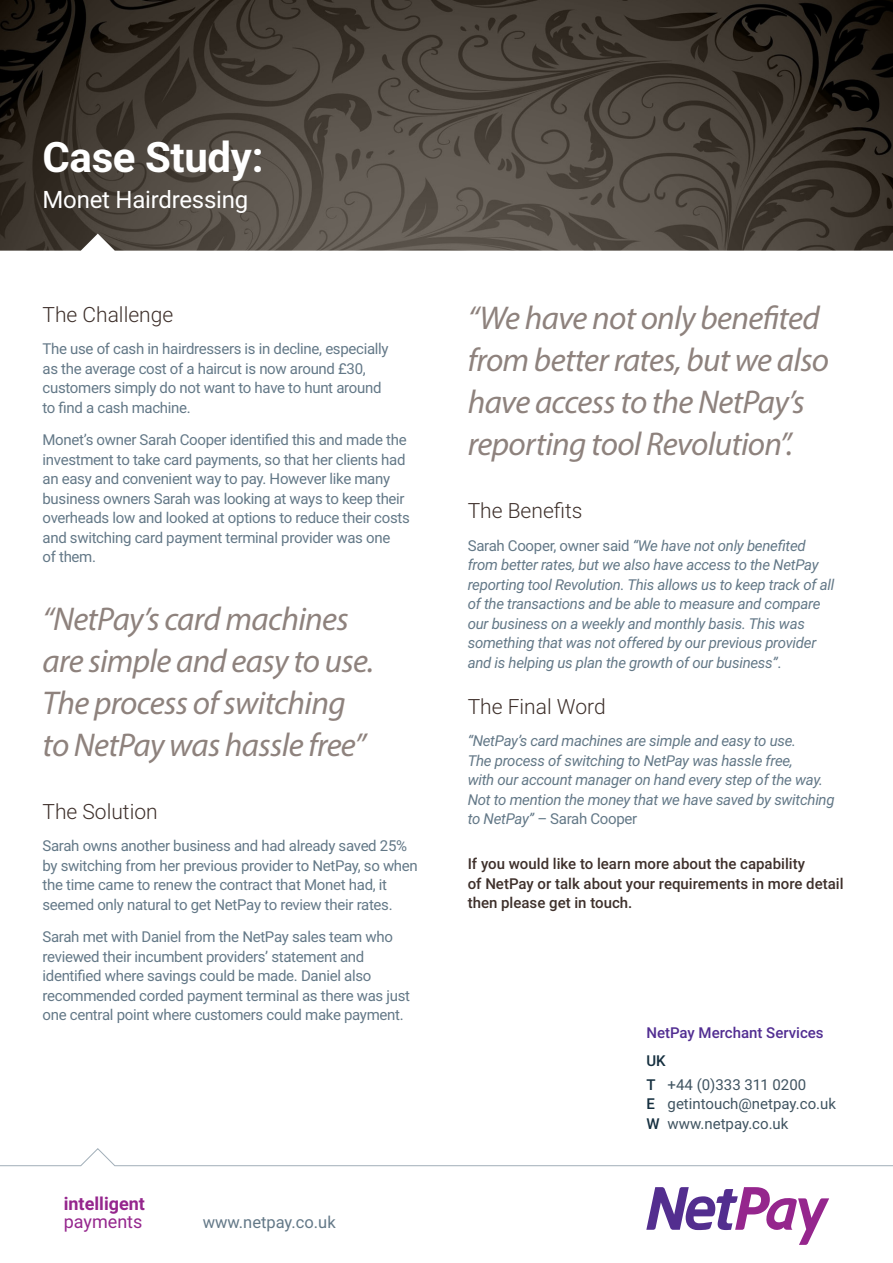
<style>
.page{position:relative;width:893px;height:1263px;background:#fff}
.page>*{position:absolute;margin:0;border:0;box-sizing:border-box;transform-origin:0 0}
.t1{font:700 42px "Roboto";letter-spacing:-.01em;color:#fff}
.t2{font:italic 33px/42px "Myriad Pro";letter-spacing:-.02em;color:#8e827d}
.t3{font:24px "Roboto";letter-spacing:-.01em;color:#fff}
.t4{font:300 21px "Roboto";color:#3e302b}
.t5{font:700 18px/18px "Roboto";color:#95268d}
.t6{font:16.5px "Roboto";color:#637887}
.t7{font:15px/19.5px "Roboto";letter-spacing:-.02em;color:#637887}
.t8{font:italic 15px/19.5px "Roboto";letter-spacing:-.02em;color:#637887}
.t9{font:500 15px/19.5px "Roboto";color:#3e302b}
.t10{font:15px "Roboto";color:#405461}
.t11{font:500 15px "Roboto";color:#522e92}
.t12{font:500 15px "Roboto";color:#152f3f}
.s1{font-weight:400}
.s2{font-style:normal}
.s3{font-weight:500;color:#152f3f}
</style>
<div class="page">
<img style="left:0;top:0;width:893px;height:234px">
<svg style="left:0;top:234px;width:893px;height:17px;background:#5a534c"></svg>
<svg style="left:0;top:1148px;width:893px;height:19px"></svg>
<svg style="left:646px;top:1187px;width:183px;height:58px"></svg>
<p class="t1" style="left:43px;top:127px;width:223px">Case Study:</p>
<p class="t3" style="left:43px;top:183px;width:207px">Monet Hairdressing</p>
<p class="t4" style="left:43px;top:300px;width:132px">The Challenge</p>
<p class="t7" style="left:43px;top:339px;width:348px">The use of cash in hairdressers is in decline, especially as the average cost of a haircut is now around £30, customers simply do not want to have to hunt around to find a cash machine.</p>
<p class="t7" style="left:43px;top:429px;width:369px">Monet’s owner Sarah Cooper identified this and made the investment to take card payments, so that her clients had an easy and convenient way to pay. However like many business owners Sarah was looking at ways to keep their overheads low and looked at options to reduce their costs and switching card payment terminal provider was one<br>of them.</p>
<p class="t2" style="left:43px;top:597px;width:333px">“NetPay’s card machines are simple and easy to use.<br>The process of switching to NetPay was hassle free”</p>
<p class="t4" style="left:43px;top:797px;width:117px">The Solution</p>
<p class="t7" style="left:43px;top:836px;width:377px">Sarah owns another business and had already saved 25% by switching from her previous provider to NetPay, so when the time came to renew the contract that Monet had, it seemed only natural to get NetPay to review their rates.</p>
<p class="t7" style="left:43px;top:926px;width:369px">Sarah met with Daniel from the NetPay sales team who reviewed their incumbent providers’ statement and identified where savings could be made. Daniel also recommended corded payment terminal as there was just one central point where customers could make payment.</p>
<p class="t5" style="left:64px;top:1194px;width:83px">intelligent <span class="s1">payments</span></p>
<p class="t6" style="left:203px;top:1211px;width:135px">www.netpay.co.uk</p>
<p class="t2" style="left:468px;top:296px;width:363px">“We have not only benefited from better rates, but we also have access to the NetPay’s reporting tool Revolution”.</p>
<p class="t4" style="left:468px;top:496px;width:116px">The Benefits</p>
<p class="t8" style="left:468px;top:535px;width:368px"><span class="s2">Sarah Cooper, owner said</span> “We have not only benefited from better rates, but we also have access to the NetPay reporting tool Revolution. This allows us to keep track of all of the transactions and be able to measure and compare our business on a weekly and monthly basis. This was something that was not offered by our previous provider and is helping us plan the growth of our business”<span class="s2">.</span></p>
<p class="t4" style="left:468px;top:692px;width:139px">The Final Word</p>
<p class="t8" style="left:468px;top:731px;width:368px">“NetPay’s card machines are simple and easy to use.<br>The process of switching to NetPay was hassle free,<br>with our account manager on hand every step of the way.<br>Not to mention the money that we have saved by switching to NetPay” <span class="s2">– Sarah Cooper</span></p>
<p class="t9" style="left:468px;top:854px;width:377px">If you would like to learn more about the capability<br>of NetPay or talk about your requirements in more detail then please get in touch.</p>
<p class="t11" style="left:646px;top:1022px;width:179px">NetPay Merchant Services</p>
<p class="t12" style="left:646px;top:1050px;width:21px">UK</p>
<p class="t10" style="left:646px;top:1074px;width:161px"><span class="s3">T</span> +44 (0)333 311 0200</p>
<p class="t10" style="left:646px;top:1093px;width:191px"><span class="s3">E</span> getintouch@netpay.co.uk</p>
<p class="t10" style="left:646px;top:1113px;width:144px"><span class="s3">W</span> www.netpay.co.uk</p>
</div>
